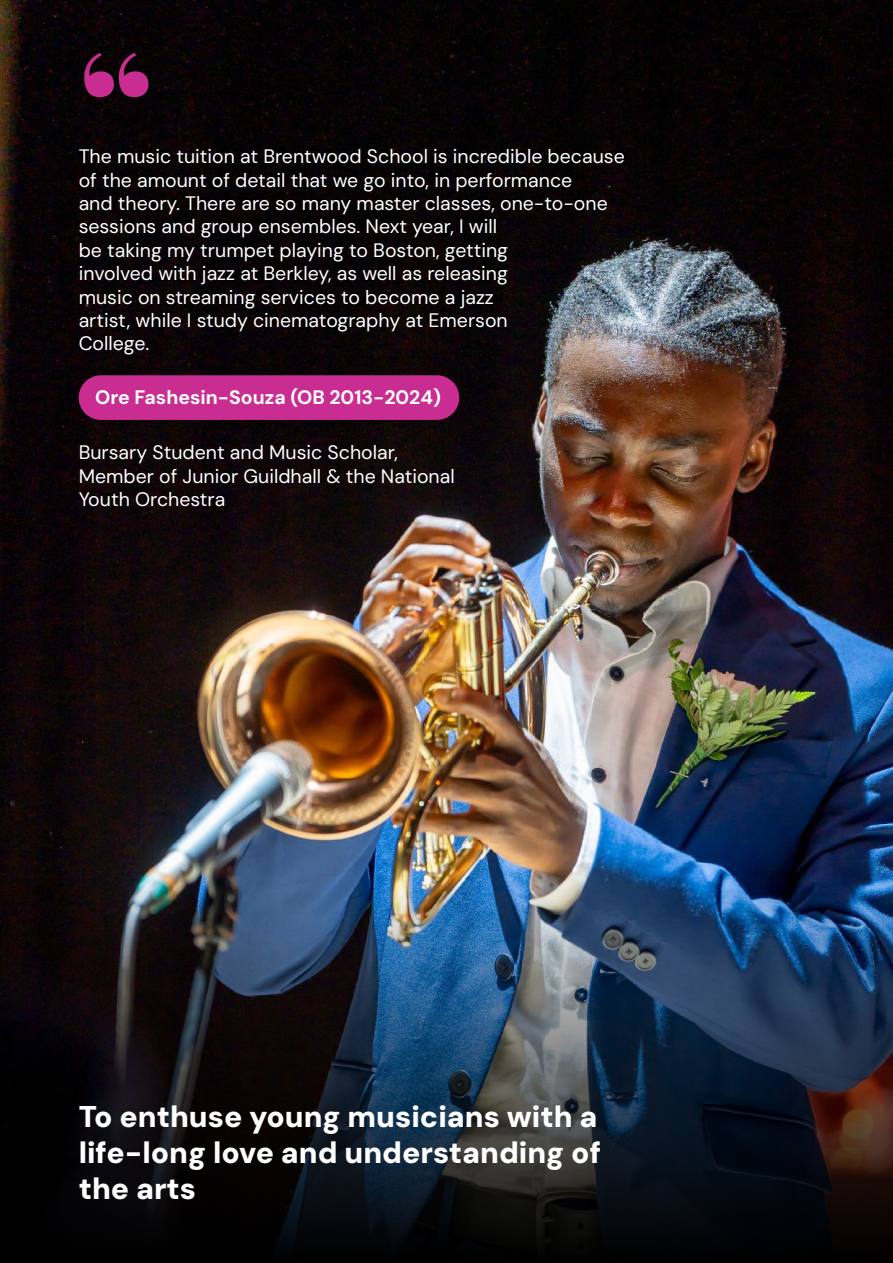
<style>
.page{position:relative;width:893px;height:1263px;background:#fff}
.page>*{position:absolute;margin:0;border:0;box-sizing:border-box;transform-origin:0 0}
.t1{font:900 150px "Playfair Display";color:#ca2d92}
.t2{font:900 30px/36px "DM Sans";color:#fff}
.t3{font:19.5px/23.4px "DM Sans";color:#fff}
.t4{font:700 19.5px "DM Sans";color:#fff}
</style>
<div class="page">
<img style="left:0;top:0;width:893px;height:872px">
<div style="left:79px;top:375px;width:380px;height:45px;background:#ca2d92;border-radius:22px"></div>
<img style="left:0;top:872px;width:893px;height:391px">
<h1 class="t1" style="left:79px;top:-13px;width:76px">“</h1>
<p class="t3" style="left:79px;top:145px;width:548px">The music tuition at Brentwood School is incredible because of the amount of detail that we go into, in performance<br>and theory. There are so many master classes, one-to-one sessions and group ensembles. Next year, I will<br>be taking my trumpet playing to Boston, getting<br>involved with jazz at Berkley, as well as releasing<br>music on streaming services to become a jazz<br>artist, while I study cinematography at Emerson<br>College.</p>
<p class="t4" style="left:95px;top:385px;width:347px">Ore Fashesin-Souza (OB 2013-2024)</p>
<p class="t3" style="left:79px;top:441px;width:378px">Bursary Student and Music Scholar,<br>Member of Junior Guildhall &amp; the National<br>Youth Orchestra</p>
<h2 class="t2" style="left:79px;top:1098px;width:524px">To enthuse young musicians with a life-long love and understanding of the arts</h2>
</div>
